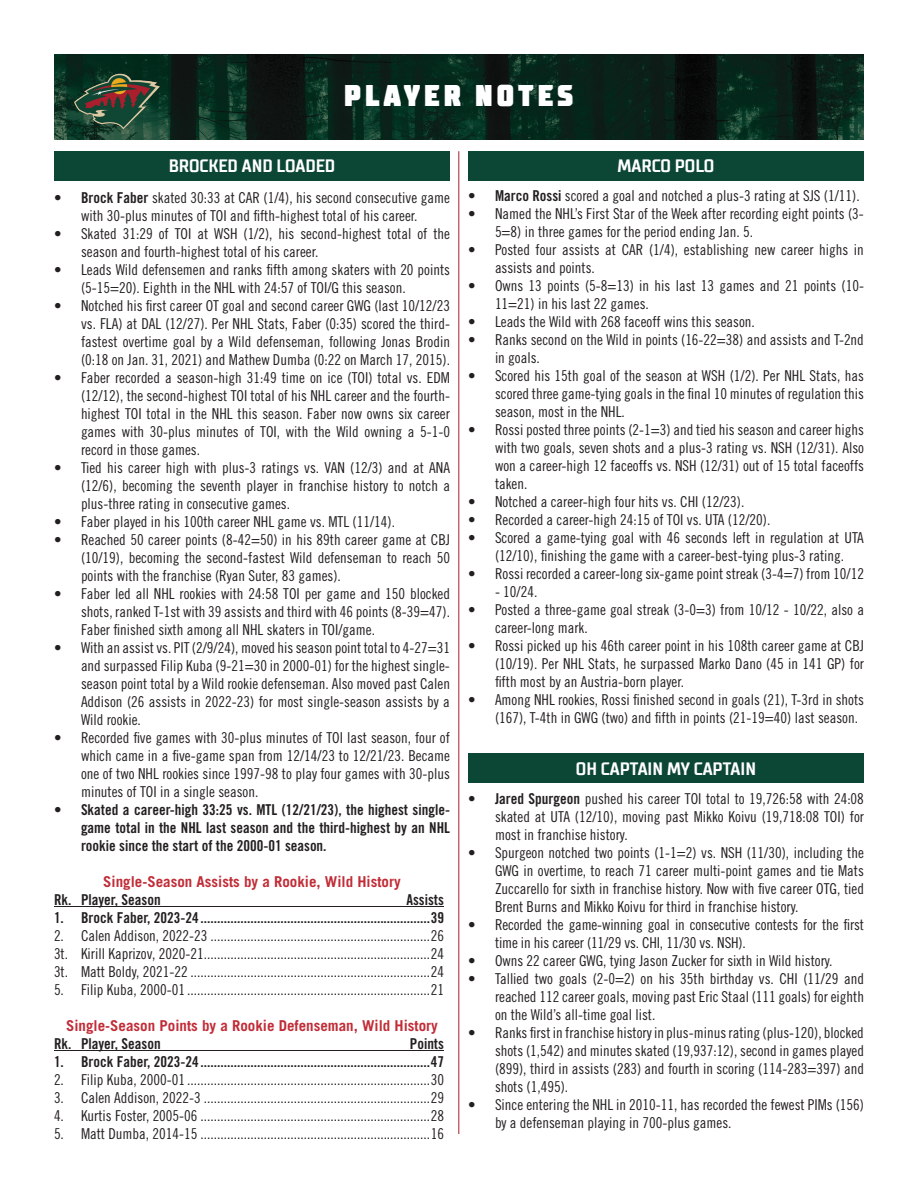
<style>
.page{position:relative;width:918px;height:1188px;background:#fff}
.page>*{position:absolute;margin:0;border:0;box-sizing:border-box;transform-origin:0 0}
.t1{font:900 30px "TT Supermolot Condensed";letter-spacing:.11em;color:#fff}
.Big_Player_Stat_Box{font:700 18px "TT Supermolot Condensed";color:#fff}
.t2{font:15px/18px "Trade Gothic LT Std Cn 18";color:#231f20;text-align:justify}
.t3{font:15px/18px "Trade Gothic LT Std Bd Cn 20";color:#231f20;text-align:justify}
.t4{font:700 15px "Trade Gothic LT Std";color:#c12c37}
.s1{font-family:"Trade Gothic LT Std Bd Cn 20"}
</style>
<div class="page">
<hr style="left:459px;top:151px;width:1px;height:983px;background:#aa1e2d">
<img style="left:54px;top:54px;width:810px;height:86px">
<img style="left:74px;top:73px;width:86px;height:56px">
<div style="left:54px;top:151px;width:396px;height:29px;background:#0c4634"></div>
<hr style="left:54px;top:906px;width:390px;height:1px;background:#231f20">
<hr style="left:54px;top:1050px;width:390px;height:1px;background:#231f20">
<div style="left:468px;top:151px;width:396px;height:29px;background:#0c4634"></div>
<div style="left:468px;top:754px;width:396px;height:29px;background:#0c4634"></div>
<h1 class="t1" style="left:344px;top:78px;width:232px">PLAYER NOTES</h1>
<p class="Big_Player_Stat_Box" style="left:169px;top:155px;width:168px">BROCKED AND LOADED</p>
<p class="t2" style="left:54px;top:188px;width:397px;text-align:center"><span class="s1">• Brock Faber</span> skated 30:33 at CAR (1/4), his second consecutive game with 30-plus minutes of TOI and fifth-highest total of his career.</p>
<p class="t2" style="left:81px;top:224px;width:371px;text-indent:-27px">• Skated 31:29 of TOI at WSH (1/2), his second-highest total of the season and fourth-highest total of his career.</p>
<p class="t2" style="left:81px;top:260px;width:371px;text-indent:-27px">• Leads Wild defensemen and ranks fifth among skaters with 20 points (5-15=20). Eighth in the NHL with 24:57 of TOI/G this season.</p>
<p class="t2" style="left:81px;top:296px;width:371px;text-indent:-27px">• Notched his first career OT goal and second career GWG (last 10/12/23 vs. FLA) at DAL (12/27). Per NHL Stats, Faber (0:35) scored the third&shy;fastest overtime goal by a Wild defenseman, following Jonas Brodin (0:18 on Jan. 31, 2021) and Mathew Dumba (0:22 on March 17, 2015).</p>
<p class="t2" style="left:81px;top:368px;width:371px;text-indent:-27px">• Faber recorded a season-high 31:49 time on ice (TOI) total vs. EDM (12/12), the second-highest TOI total of his NHL career and the fourth&shy;highest TOI total in the NHL this season. Faber now owns six career games with 30-plus minutes of TOI, with the Wild owning a 5-1-0 record in those games.</p>
<p class="t2" style="left:81px;top:458px;width:371px;text-indent:-27px">• Tied his career high with plus-3 ratings vs. VAN (12/3) and at ANA (12/6), becoming the seventh player in franchise history to notch a plus-three rating in consecutive games.</p>
<p class="t2" style="left:54px;top:512px;width:343px">• Faber played in his 100th career NHL game vs. MTL (11/14).</p>
<p class="t2" style="left:81px;top:530px;width:371px;text-indent:-27px">• Reached 50 career points (8-42=50) in his 89th career game at CBJ (10/19), becoming the second-fastest Wild defenseman to reach 50 points with the franchise (Ryan Suter, 83 games).</p>
<p class="t2" style="left:81px;top:584px;width:371px;text-indent:-27px">• Faber led all NHL rookies with 24:58 TOI per game and 150 blocked shots, ranked T-1st with 39 assists and third with 46 points (8-39=47).<br>Faber finished sixth among all NHL skaters in TOI/game.</p>
<p class="t2" style="left:81px;top:638px;width:371px;text-indent:-27px">• With an assist vs. PIT (2/9/24), moved his season point total to 4-27=31 and surpassed Filip Kuba (9-21=30 in 2000-01) for the highest single&shy;season point total by a Wild rookie defenseman. Also moved past Calen Addison (26 assists in 2022-23) for most single-season assists by a Wild rookie.</p>
<p class="t2" style="left:81px;top:728px;width:371px;text-indent:-27px">• Recorded five games with 30-plus minutes of TOI last season, four of which came in a five-game span from 12/14/23 to 12/21/23. Became one of two NHL rookies since 1997-98 to play four games with 30-plus minutes of TOI in a single season.</p>
<p class="t3" style="left:81px;top:800px;width:371px;text-indent:-27px">• Skated a career-high 33:25 vs. MTL (12/21/23), the highest single&shy;game total in the NHL last season and the third-highest by an NHL rookie since the start of the 2000-01 season.</p>
<p class="t4" style="left:103px;top:872px;width:299px">Single-Season Assists by a Rookie, Wild History</p>
<p class="t3" style="left:54px;top:890px;width:108px">Rk. Player, Season</p>
<p class="t3" style="left:406px;top:890px;width:39px">Assists</p>
<p class="t3" style="left:54px;top:908px;width:392px">1. Brock Faber, 2023-24.....................................................................39</p>
<p class="t2" style="left:54px;top:926px;width:392px">2. Calen Addison, 2022-23 ..................................................................26</p>
<p class="t2" style="left:54px;top:944px;width:392px">3t. Kirill Kaprizov, 2020-21....................................................................24</p>
<p class="t2" style="left:54px;top:962px;width:392px">3t. Matt Boldy, 2021-22 ........................................................................24</p>
<p class="t2" style="left:54px;top:980px;width:392px">5. Filip Kuba, 2000-01 .........................................................................21</p>
<p class="t4" style="left:66px;top:1016px;width:373px">Single-Season Points by a Rookie Defenseman, Wild History</p>
<p class="t3" style="left:54px;top:1034px;width:108px">Rk. Player, Season</p>
<p class="t3" style="left:410px;top:1034px;width:36px">Points</p>
<p class="t3" style="left:54px;top:1052px;width:392px">1. Brock Faber, 2023-24.....................................................................47</p>
<p class="t2" style="left:54px;top:1070px;width:392px">2. Filip Kuba, 2000-01 .........................................................................30</p>
<p class="t2" style="left:54px;top:1088px;width:392px">3. Calen Addison, 2022-3 ....................................................................29</p>
<p class="t2" style="left:54px;top:1106px;width:392px">4. Kurtis Foster, 2005-06 .....................................................................28</p>
<p class="t2" style="left:54px;top:1124px;width:392px">5. Matt Dumba, 2014-15 .....................................................................16</p>
<p class="Big_Player_Stat_Box" style="left:618px;top:155px;width:98px">MARCO POLO</p>
<p class="t2" style="left:468px;top:187px;width:393px"><span class="s1">• Marco Rossi</span> scored a goal and notched a plus-3 rating at SJS (1/11).</p>
<p class="t2" style="left:495px;top:205px;width:370px;text-indent:-27px">• Named the NHL’s First Star of the Week after recording eight points (3-<br>5=8) in three games for the period ending Jan. 5.</p>
<p class="t2" style="left:495px;top:241px;width:370px;text-indent:-27px">• Posted four assists at CAR (1/4), establishing new career highs in assists and points.</p>
<p class="t2" style="left:495px;top:277px;width:371px;text-indent:-27px">• Owns 13 points (5-8=13) in his last 13 games and 21 points (10-<br>11=21) in his last 22 games.</p>
<p class="t2" style="left:468px;top:313px;width:288px">• Leads the Wild with 268 faceoff wins this season.</p>
<p class="t2" style="left:495px;top:331px;width:370px;text-indent:-27px">• Ranks second on the Wild in points (16-22=38) and assists and T-2nd in goals.</p>
<p class="t2" style="left:495px;top:367px;width:371px;text-indent:-27px">• Scored his 15th goal of the season at WSH (1/2). Per NHL Stats, has scored three game-tying goals in the final 10 minutes of regulation this season, most in the NHL.</p>
<p class="t2" style="left:495px;top:421px;width:371px;text-indent:-27px">• Rossi posted three points (2-1=3) and tied his season and career highs with two goals, seven shots and a plus-3 rating vs. NSH (12/31). Also won a career-high 12 faceoffs vs. NSH (12/31) out of 15 total faceoffs taken.</p>
<p class="t2" style="left:468px;top:493px;width:278px">• Notched a career-high four hits vs. CHI (12/23).</p>
<p class="t2" style="left:468px;top:511px;width:304px">• Recorded a career-high 24:15 of TOI vs. UTA (12/20).</p>
<p class="t2" style="left:468px;top:529px;width:397px;text-align:center">• Scored a game-tying goal with 46 seconds left in regulation at UTA (12/10), finishing the game with a career-best-tying plus-3 rating.</p>
<p class="t2" style="left:468px;top:565px;width:398px">• Rossi recorded a career-long six-game point streak (3-4=7) from 10/12</p>
<p class="t2" style="left:495px;top:583px;width:44px">- 10/24.</p>
<p class="t2" style="left:495px;top:601px;width:371px;text-indent:-27px">• Posted a three-game goal streak (3-0=3) from 10/12 - 10/22, also a career-long mark.</p>
<p class="t2" style="left:495px;top:637px;width:371px;text-indent:-27px">• Rossi picked up his 46th career point in his 108th career game at CBJ (10/19). Per NHL Stats, he surpassed Marko Dano (45 in 141 GP) for fifth most by an Austria-born player.</p>
<p class="t2" style="left:495px;top:691px;width:371px;text-indent:-27px">• Among NHL rookies, Rossi finished second in goals (21), T-3rd in shots (167), T-4th in GWG (two) and fifth in points (21-19=40) last season.</p>
<p class="Big_Player_Stat_Box" style="left:576px;top:758px;width:182px">OH CAPTAIN MY CAPTAIN</p>
<p class="t2" style="left:495px;top:789px;width:371px;text-indent:-27px"><span class="s1">• Jared Spurgeon</span> pushed his career TOI total to 19,726:58 with 24:08 skated at UTA (12/10), moving past Mikko Koivu (19,718:08 TOI) for most in franchise history.</p>
<p class="t2" style="left:495px;top:843px;width:370px;text-indent:-27px">• Spurgeon notched two points (1-1=2) vs. NSH (11/30), including the GWG in overtime, to reach 71 career multi-point games and tie Mats Zuccarello for sixth in franchise history. Now with five career OTG, tied Brent Burns and Mikko Koivu for third in franchise history.</p>
<p class="t2" style="left:495px;top:915px;width:371px;text-indent:-27px">• Recorded the game-winning goal in consecutive contests for the first time in his career (11/29 vs. CHI, 11/30 vs. NSH).</p>
<p class="t2" style="left:468px;top:951px;width:366px">• Owns 22 career GWG, tying Jason Zucker for sixth in Wild history.</p>
<p class="t2" style="left:495px;top:969px;width:371px;text-indent:-27px">• Tallied two goals (2-0=2) on his 35th birthday vs. CHI (11/29 and reached 112 career goals, moving past Eric Staal (111 goals) for eighth on the Wild’s all-time goal list.</p>
<p class="t2" style="left:495px;top:1023px;width:371px;text-indent:-27px">• Ranks first in franchise history in plus-minus rating (plus-120), blocked shots (1,542) and minutes skated (19,937:12), second in games played (899), third in assists (283) and fourth in scoring (114-283=397) and shots (1,495).</p>
<p class="t2" style="left:495px;top:1095px;width:371px;text-indent:-27px">• Since entering the NHL in 2010-11, has recorded the fewest PIMs (156) by a defenseman playing in 700-plus games.</p>
</div>
